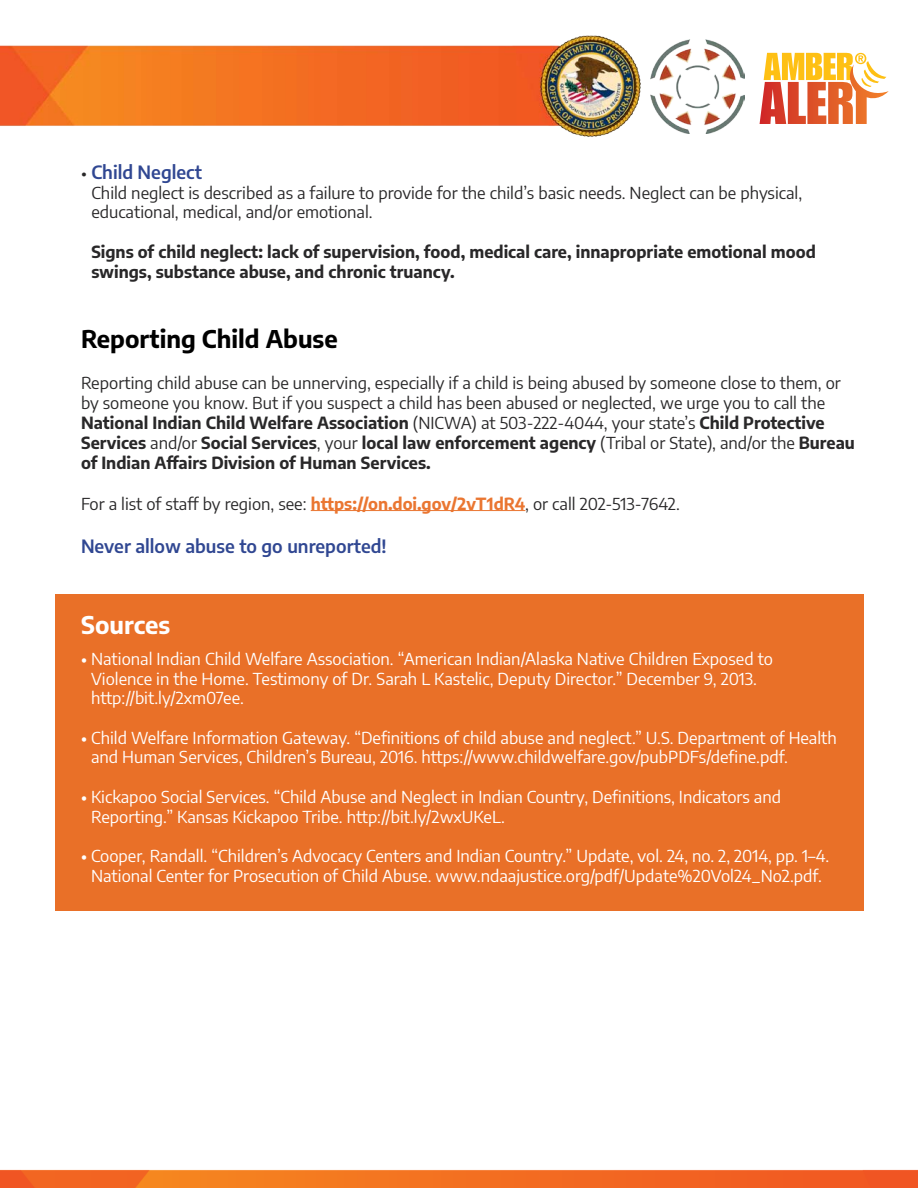
<style>
.page{position:relative;width:918px;height:1188px;background:#fff}
.page>*{position:absolute;margin:0;border:0;box-sizing:border-box;transform-origin:0 0}
.t1{font:700 24px "Encode Sans";color:#000}
.t2{font:700 24px "Encode Sans";color:#fff}
.t3{font:600 18px "Encode Sans";color:#304792}
.t4{font:16.5px/19.8px "Encode Sans";color:#fff}
.t5{font:16.5px/19.8px "Encode Sans";color:#292829}
.t6{font:700 16.5px/19.8px "Encode Sans";color:#292829}
.s1{font-weight:400;font-size:16.5px;color:#292829}
.s2{font-weight:700}
.s3{font-weight:700;color:#ea7631}
.s4{font-weight:500}
</style>
<div class="page">
<img style="left:0;top:35px;width:651px;height:102px">
<img style="left:651px;top:40px;width:94px;height:94px">
<svg style="left:760px;top:53px;width:129px;height:71px"></svg>
<img style="left:0;top:1169px;width:918px;height:19px">
<div style="left:56px;top:594px;width:808px;height:317px;background:#e97028"></div>
<hr style="left:311px;top:510px;width:214px;height:1px;background:#ea7631">
<p class="t3" style="left:81px;top:159px;width:123px"><span class="s1">•</span> Child Neglect</p>
<p class="t5" style="left:91px;top:182px;width:712px">Child neglect is described as a failure to provide for the child’s basic needs. Neglect can be physical, educational, medical, and/or emotional.</p>
<p class="t6" style="left:91px;top:241px;width:726px">Signs of child neglect: lack of supervision, food, medical care, innapropriate emotional mood swings, substance abuse, and chronic truancy.</p>
<h1 class="t1" style="left:81px;top:321px;width:258px">Reporting Child Abuse</h1>
<p class="t5" style="left:81px;top:373px;width:775px">Reporting child abuse can be unnerving, especially if a child is being abused by someone close to them, or by someone you know. But if you suspect a child has been abused or neglected, we urge you to call the <span class="s2">National Indian Child Welfare Association</span> (NICWA) at 503-222-4044, your state’s <span class="s2">Child Protective Services</span> and/or <span class="s2">Social Services</span>, your <span class="s2">local law enforcement agency</span> (Tribal or State), and/or the <span class="s2">Bureau of Indian Affairs Division of Human Services.</span></p>
<p class="t5" style="left:81px;top:493px;width:600px">For a list of staff by region, see: <span class="s3">https://on.doi.gov/2vT1dR4</span>, or call 202-513-7642.</p>
<p class="t3" style="left:81px;top:533px;width:307px">Never allow abuse to go unreported!</p>
<h1 class="t2" style="left:81px;top:607px;width:91px">Sources</h1>
<p class="t4" style="left:91px;top:648px;width:683px;text-indent:-10px"><span class="s4">•</span> National Indian Child Welfare Association. “American Indian/Alaska Native Children Exposed to<br>Violence in the Home. Testimony of Dr. Sarah L Kastelic, Deputy Director.” December 9, 2013. http://bit.ly/2xm07ee.</p>
<p class="t4" style="left:91px;top:727px;width:747px;text-indent:-10px"><span class="s4">•</span> Child Welfare Information Gateway. “Definitions of child abuse and neglect.” U.S. Department of Health and Human Services, Children’s Bureau, 2016. https://www.childwelfare.gov/pubPDFs/define.pdf.</p>
<p class="t4" style="left:91px;top:786px;width:691px;text-indent:-10px"><span class="s4">•</span> Kickapoo Social Services. “Child Abuse and Neglect in Indian Country, Definitions, Indicators and<br>Reporting.” Kansas Kickapoo Tribe. http://bit.ly/2wxUKeL.</p>
<p class="t4" style="left:81px;top:845px;width:750px;text-align:center"><span class="s4">•</span> Cooper, Randall. “Children’s Advocacy Centers and Indian Country.” Update, vol. 24, no. 2, 2014, pp. 1–4.<br>National Center for Prosecution of Child Abuse. www.ndaajustice.org/pdf/Update%20Vol24_No2.pdf.</p>
</div>
